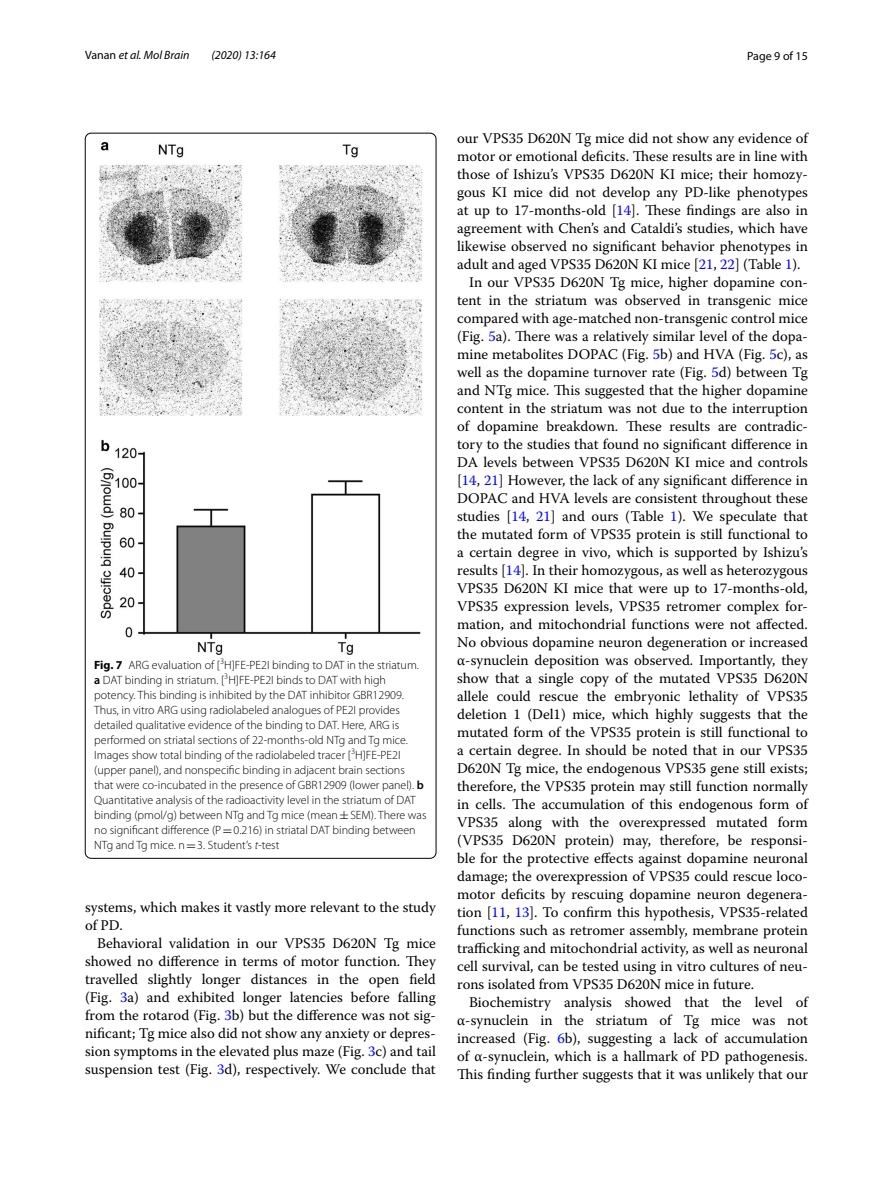
<style>
.page{position:relative;width:893px;height:1187px;background:#fff}
.page>*{position:absolute;margin:0;border:0;box-sizing:border-box;transform-origin:0 0}
.t1{font:14.7px/18px "Warnock Pro";color:#000}
.t2{font:300 12px/15px "Myriad Pro";color:#000}
.t3{font:italic 12px "Myriad Pro";color:#000}
.t4{font:12px "Myriad Pro";color:#000}
.s1{font-style:normal}
.s2{font-weight:700}
.s3{font-weight:600}
.s4{font-family:"MTSY";font-weight:400}
.s5{font-style:italic}
.s6{color:#00f}
</style>
<div class="page">
<img style="left:99px;top:142px;width:323px;height:512px">
<p class="t3" style="left:85px;top:48px;width:106px"><span class="s1">Vanan</span> et al. Mol Brain</p>
<p class="t3" style="left:211px;top:48px;width:66px">(2020) 13:164</p>
<p class="t4" style="left:747px;top:48px;width:62px">Page 9 of 15</p>
<p class="t2" style="left:94px;top:657px;width:334px"><span class="s2">Fig. 7</span> ARG evaluation of [<sup>3</sup>H]FE-PE2I binding to DAT in the striatum. <span class="s3">a</span> DAT binding in striatum. [<sup>3</sup>H]FE-PE2I binds to DAT with high potency. This binding is inhibited by the DAT inhibitor GBR12909.<br>Thus, in vitro ARG using radiolabeled analogues of PE2I provides detailed qualitative evidence of the binding to DAT. Here, ARG is performed on striatal sections of 22-months-old NTg and Tg mice.<br>Images show total binding of the radiolabeled tracer [<sup>3</sup>H]FE-PE2I (upper panel), and nonspecific binding in adjacent brain sections that were co-incubated in the presence of GBR12909 (lower panel). <span class="s3">b </span>Quantitative analysis of the radioactivity level in the striatum of DAT binding (pmol/g) between NTg and Tg mice (mean<span class="s4">±</span>SEM). There was no significant difference (P<span class="s4">=</span>0.216) in striatal DAT binding between NTg and Tg mice. n<span class="s4">=</span>3. Student’s <span class="s5">t</span>-test</p>
<p class="t1" style="left:85px;top:897px;width:352px">systems, which makes it vastly more relevant to the study of PD.</p>
<p class="t1" style="left:85px;top:933px;width:352px;text-align:justify;text-indent:12px">Behavioral validation in our VPS35 D620N Tg mice showed no difference in terms of motor function. They travelled slightly longer distances in the open field (Fig. <span class="s6">3</span>a) and exhibited longer latencies before falling from the rotarod (Fig. <span class="s6">3</span>b) but the difference was not sig&shy;nificant; Tg mice also did not show any anxiety or depres&shy;sion symptoms in the elevated plus maze (Fig. <span class="s6">3</span>c) and tail suspension test (Fig. <span class="s6">3</span>d), respectively. We conclude that</p>
<p class="t1" style="left:457px;top:128px;width:352px">our VPS35 D620N Tg mice did not show any evidence of</p>
<p class="t1" style="left:457px;top:146px;width:352px">motor or emotional deficits. These results are in line with</p>
<p class="t1" style="left:457px;top:164px;width:352px">those of Ishizu’s VPS35 D620N KI mice; their homozy-</p>
<p class="t1" style="left:457px;top:182px;width:352px">gous KI mice did not develop any PD-like phenotypes</p>
<p class="t1" style="left:457px;top:200px;width:352px">at up to 17-months-old [<span class="s6">14</span>]. These findings are also in</p>
<p class="t1" style="left:457px;top:218px;width:352px">agreement with Chen’s and Cataldi’s studies, which have</p>
<p class="t1" style="left:457px;top:236px;width:352px">likewise observed no significant behavior phenotypes in</p>
<p class="t1" style="left:457px;top:254px;width:345px">adult and aged VPS35 D620N KI mice [<span class="s6">21</span>, <span class="s6">22</span>] (Table <span class="s6">1</span>).</p>
<p class="t1" style="left:469px;top:272px;width:340px">In our VPS35 D620N Tg mice, higher dopamine con-</p>
<p class="t1" style="left:457px;top:290px;width:352px">tent in the striatum was observed in transgenic mice</p>
<p class="t1" style="left:457px;top:308px;width:352px">compared with age-matched non-transgenic control mice</p>
<p class="t1" style="left:457px;top:326px;width:352px">(Fig. <span class="s6">5</span>a). There was a relatively similar level of the dopa-</p>
<p class="t1" style="left:457px;top:344px;width:352px">mine metabolites DOPAC (Fig. <span class="s6">5</span>b) and HVA (Fig. <span class="s6">5</span>c), as</p>
<p class="t1" style="left:457px;top:362px;width:352px">well as the dopamine turnover rate (Fig. <span class="s6">5</span>d) between Tg</p>
<p class="t1" style="left:457px;top:380px;width:352px">and NTg mice. This suggested that the higher dopamine</p>
<p class="t1" style="left:457px;top:398px;width:352px">content in the striatum was not due to the interruption</p>
<p class="t1" style="left:457px;top:416px;width:352px">of dopamine breakdown. These results are contradic-</p>
<p class="t1" style="left:457px;top:434px;width:352px">tory to the studies that found no significant difference in</p>
<p class="t1" style="left:457px;top:452px;width:352px">DA levels between VPS35 D620N KI mice and controls</p>
<p class="t1" style="left:457px;top:470px;width:352px">[<span class="s6">14</span>, <span class="s6">21</span>] However, the lack of any significant difference in</p>
<p class="t1" style="left:457px;top:488px;width:352px">DOPAC and HVA levels are consistent throughout these</p>
<p class="t1" style="left:457px;top:506px;width:352px">studies [<span class="s6">14</span>, <span class="s6">21</span>] and ours (Table <span class="s6">1</span>). We speculate that</p>
<p class="t1" style="left:457px;top:524px;width:352px">the mutated form of VPS35 protein is still functional to</p>
<p class="t1" style="left:457px;top:542px;width:352px">a certain degree in vivo, which is supported by Ishizu’s</p>
<p class="t1" style="left:457px;top:560px;width:352px">results [<span class="s6">14</span>]. In their homozygous, as well as heterozygous</p>
<p class="t1" style="left:457px;top:578px;width:352px">VPS35 D620N KI mice that were up to 17-months-old,</p>
<p class="t1" style="left:457px;top:596px;width:352px">VPS35 expression levels, VPS35 retromer complex for-</p>
<p class="t1" style="left:457px;top:614px;width:352px">mation, and mitochondrial functions were not affected.</p>
<p class="t1" style="left:457px;top:632px;width:352px">No obvious dopamine neuron degeneration or increased</p>
<p class="t1" style="left:457px;top:650px;width:352px">α-synuclein deposition was observed. Importantly, they</p>
<p class="t1" style="left:457px;top:668px;width:352px">show that a single copy of the mutated VPS35 D620N</p>
<p class="t1" style="left:457px;top:686px;width:352px">allele could rescue the embryonic lethality of VPS35</p>
<p class="t1" style="left:457px;top:704px;width:352px">deletion 1 (Del1) mice, which highly suggests that the</p>
<p class="t1" style="left:457px;top:722px;width:352px">mutated form of the VPS35 protein is still functional to</p>
<p class="t1" style="left:457px;top:740px;width:352px">a certain degree. In should be noted that in our VPS35</p>
<p class="t1" style="left:457px;top:758px;width:352px">D620N Tg mice, the endogenous VPS35 gene still exists;</p>
<p class="t1" style="left:457px;top:776px;width:352px">therefore, the VPS35 protein may still function normally</p>
<p class="t1" style="left:457px;top:794px;width:352px">in cells. The accumulation of this endogenous form of</p>
<p class="t1" style="left:457px;top:812px;width:352px">VPS35 along with the overexpressed mutated form</p>
<p class="t1" style="left:457px;top:830px;width:352px">(VPS35 D620N protein) may, therefore, be responsi-</p>
<p class="t1" style="left:457px;top:848px;width:352px">ble for the protective effects against dopamine neuronal</p>
<p class="t1" style="left:457px;top:866px;width:352px">damage; the overexpression of VPS35 could rescue loco-</p>
<p class="t1" style="left:457px;top:884px;width:352px">motor deficits by rescuing dopamine neuron degenera-</p>
<p class="t1" style="left:457px;top:902px;width:352px">tion [<span class="s6">11</span>, <span class="s6">13</span>]. To confirm this hypothesis, VPS35-related</p>
<p class="t1" style="left:457px;top:920px;width:352px">functions such as retromer assembly, membrane protein</p>
<p class="t1" style="left:457px;top:938px;width:352px">trafficking and mitochondrial activity, as well as neuronal</p>
<p class="t1" style="left:457px;top:956px;width:352px">cell survival, can be tested using in vitro cultures of neu-</p>
<p class="t1" style="left:457px;top:974px;width:298px">rons isolated from VPS35 D620N mice in future.</p>
<p class="t1" style="left:469px;top:992px;width:340px">Biochemistry analysis showed that the level of</p>
<p class="t1" style="left:457px;top:1010px;width:352px">α-synuclein in the striatum of Tg mice was not</p>
<p class="t1" style="left:457px;top:1028px;width:352px">increased (Fig. <span class="s6">6</span>b), suggesting a lack of accumulation</p>
<p class="t1" style="left:457px;top:1046px;width:352px">of α-synuclein, which is a hallmark of PD pathogenesis.</p>
<p class="t1" style="left:457px;top:1064px;width:352px">This finding further suggests that it was unlikely that our</p>
</div>
